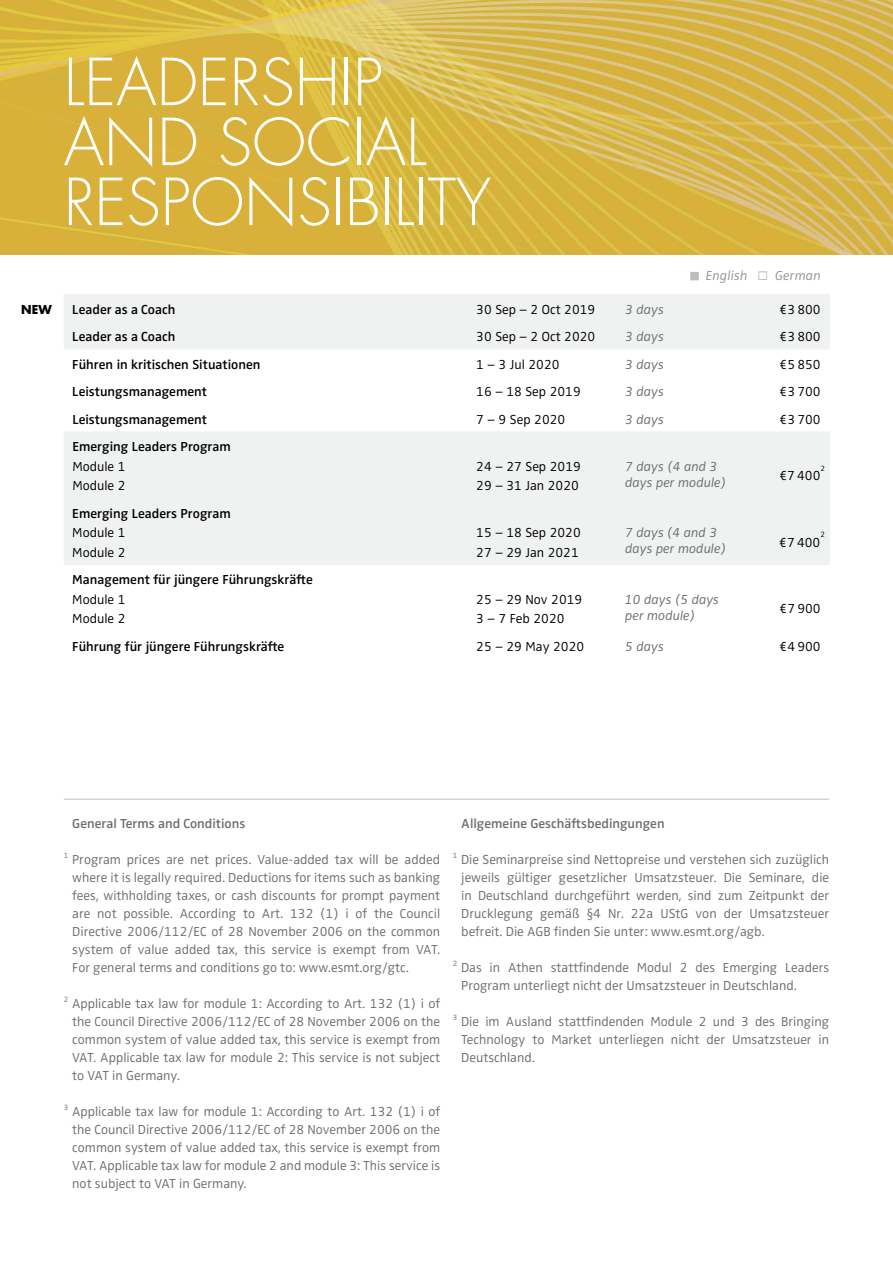
<style>
.page{position:relative;width:893px;height:1263px;background:#fff}
.page>*{position:absolute;margin:0;border:0;box-sizing:border-box;transform-origin:0 0}
.t1{font:300 63px/60px "Futura Std";color:#fff}
.t2{font:300 13.5px/18px "Zwo OT";color:#6d6d71;text-align:justify}
.t3{font:300 13.5px/19.5px "Zwo OT";color:#000}
.t4{font:600 13.5px "Zwo OT";color:#000}
.t5{font:italic 300 13.5px/16.2px "Zwo OT";color:#6d6d71}
.t6{font:600 13.5px "Zwo OT";color:#6d6d71}
.t7{font:italic 300 13.5px "Zwo OT";letter-spacing:.01em;color:#939498}
.t8{font:700 12px "Futura Std";color:#000}
.t9{font:300 7.8px "Zwo OT";color:#000}
.s1{color:#bbbdc0}
</style>
<div class="page">
<img style="left:0;top:0;width:893px;height:255px">
<svg style="left:64px;top:295px;width:764px;height:270px;fill:#f0f1f1"></svg>
<hr style="left:467px;top:433px;width:1px;height:65px;background:#f0f1f1">
<hr style="left:467px;top:499px;width:1px;height:66px;background:#f0f1f1">
<hr style="left:616px;top:433px;width:1px;height:65px;background:#f0f1f1">
<hr style="left:616px;top:499px;width:1px;height:66px;background:#f0f1f1">
<hr style="left:743px;top:433px;width:2px;height:65px;background:#f0f1f1">
<hr style="left:743px;top:499px;width:2px;height:66px;background:#f0f1f1">
<hr style="left:743px;top:295px;width:2px;height:26px;background:#f0f1f1">
<hr style="left:743px;top:323px;width:2px;height:27px;background:#f0f1f1">
<svg style="left:467px;top:295px;width:1px;height:136px"></svg>
<svg style="left:616px;top:295px;width:1px;height:136px"></svg>
<hr style="left:743px;top:350px;width:2px;height:26px;background:#fff">
<hr style="left:743px;top:378px;width:2px;height:26px;background:#fff">
<hr style="left:743px;top:405px;width:2px;height:26px;background:#fff">
<hr style="left:64px;top:376px;width:404px;height:2px;background:#fff">
<hr style="left:468px;top:376px;width:149px;height:2px;background:#fff">
<hr style="left:617px;top:376px;width:127px;height:2px;background:#fff">
<hr style="left:744px;top:376px;width:86px;height:2px;background:#fff">
<hr style="left:64px;top:404px;width:404px;height:1px;background:#fff">
<hr style="left:468px;top:404px;width:149px;height:1px;background:#fff">
<hr style="left:617px;top:404px;width:127px;height:1px;background:#fff">
<hr style="left:744px;top:404px;width:86px;height:1px;background:#fff">
<hr style="left:64px;top:431px;width:404px;height:2px;background:#f0f1f1">
<hr style="left:468px;top:431px;width:149px;height:2px;background:#f0f1f1">
<hr style="left:617px;top:431px;width:127px;height:2px;background:#f0f1f1">
<hr style="left:744px;top:431px;width:86px;height:2px;background:#f0f1f1">
<hr style="left:64px;top:498px;width:404px;height:1px;background:#f0f1f1">
<hr style="left:468px;top:498px;width:149px;height:1px;background:#f0f1f1">
<hr style="left:617px;top:498px;width:127px;height:1px;background:#f0f1f1">
<hr style="left:744px;top:498px;width:86px;height:1px;background:#f0f1f1">
<hr style="left:64px;top:294px;width:404px;height:1px;background:#f0f1f1">
<hr style="left:468px;top:294px;width:149px;height:1px;background:#f0f1f1">
<hr style="left:617px;top:294px;width:127px;height:1px;background:#f0f1f1">
<hr style="left:744px;top:294px;width:86px;height:1px;background:#f0f1f1">
<hr style="left:64px;top:321px;width:404px;height:2px;background:#f0f1f1">
<hr style="left:468px;top:321px;width:149px;height:2px;background:#f0f1f1">
<hr style="left:617px;top:321px;width:127px;height:2px;background:#f0f1f1">
<hr style="left:744px;top:321px;width:86px;height:2px;background:#f0f1f1">
<hr style="left:828px;top:433px;width:2px;height:65px;background:#f0f1f1">
<hr style="left:828px;top:499px;width:2px;height:66px;background:#f0f1f1">
<hr style="left:828px;top:295px;width:2px;height:26px;background:#f0f1f1">
<hr style="left:828px;top:323px;width:2px;height:27px;background:#f0f1f1">
<div style="left:690px;top:272px;width:9px;height:8px;border:2px solid #bbbdc0"></div>
<hr style="left:64px;top:799px;width:765px;height:1px;background:#bbbdc0">
<h1 class="t1" style="left:64px;top:54px;width:429px">LEADERSHIP<br>AND SOCIAL<br>RESPONSIBILITY</h1>
<p class="t7" style="left:690px;top:268px;width:132px"><span class="s1">■</span> English <span class="s1">◻</span> German</p>
<p class="t8" style="left:21px;top:301px;width:32px">NEW</p>
<p class="t4" style="left:72px;top:301px;width:105px">Leader as a Coach</p>
<p class="t3" style="left:476px;top:300px;width:121px">30 Sep – 2 Oct 2019</p>
<p class="t5" style="left:625px;top:301px;width:40px">3 days</p>
<p class="t3" style="left:780px;top:300px;width:43px">€3 800</p>
<p class="t4" style="left:72px;top:329px;width:105px">Leader as a Coach</p>
<p class="t3" style="left:476px;top:327px;width:121px">30 Sep – 2 Oct 2020</p>
<p class="t5" style="left:625px;top:329px;width:40px">3 days</p>
<p class="t3" style="left:780px;top:327px;width:43px">€3 800</p>
<p class="t4" style="left:72px;top:356px;width:190px">Führen in kritischen Situationen</p>
<p class="t3" style="left:476px;top:355px;width:85px">1 – 3 Jul 2020</p>
<p class="t5" style="left:625px;top:356px;width:40px">3 days</p>
<p class="t3" style="left:780px;top:355px;width:43px">€5 850</p>
<p class="t4" style="left:72px;top:384px;width:136px">Leistungsmanagement</p>
<p class="t3" style="left:476px;top:382px;width:106px">16 – 18 Sep 2019</p>
<p class="t5" style="left:625px;top:384px;width:40px">3 days</p>
<p class="t3" style="left:780px;top:382px;width:43px">€3 700</p>
<p class="t4" style="left:72px;top:411px;width:136px">Leistungsmanagement</p>
<p class="t3" style="left:476px;top:410px;width:91px">7 – 9 Sep 2020</p>
<p class="t5" style="left:625px;top:411px;width:40px">3 days</p>
<p class="t3" style="left:780px;top:410px;width:43px">€3 700</p>
<p class="t4" style="left:72px;top:439px;width:160px">Emerging Leaders Program</p>
<p class="t3" style="left:72px;top:457px;width:55px">Module 1<br>Module 2</p>
<p class="t3" style="left:476px;top:457px;width:106px">24 – 27 Sep 2019<br>29 – 31 Jan 2020</p>
<p class="t5" style="left:625px;top:458px;width:102px">7 days (4 and 3 days per module)</p>
<p class="t3" style="left:779px;top:466px;width:43px">€7 400</p>
<p class="t9" style="left:820px;top:464px;width:6px">2</p>
<p class="t4" style="left:72px;top:505px;width:160px">Emerging Leaders Program</p>
<p class="t3" style="left:72px;top:523px;width:55px">Module 1<br>Module 2</p>
<p class="t3" style="left:476px;top:523px;width:106px">15 – 18 Sep 2020<br>27 – 29 Jan 2021</p>
<p class="t5" style="left:625px;top:525px;width:102px">7 days (4 and 3 days per module)</p>
<p class="t3" style="left:779px;top:533px;width:43px">€7 400</p>
<p class="t9" style="left:820px;top:530px;width:6px">2</p>
<p class="t4" style="left:72px;top:572px;width:242px">Management für jüngere Führungskräfte</p>
<p class="t3" style="left:72px;top:590px;width:55px">Module 1<br>Module 2</p>
<p class="t3" style="left:476px;top:590px;width:108px">25 – 29 Nov 2019<br>3 – 7 Feb 2020</p>
<p class="t5" style="left:625px;top:591px;width:96px">10 days (5 days per module)</p>
<p class="t3" style="left:780px;top:599px;width:43px">€7 900</p>
<p class="t4" style="left:72px;top:638px;width:214px">Führung für jüngere Führungskräfte</p>
<p class="t3" style="left:476px;top:637px;width:109px">25 – 29 May 2020</p>
<p class="t5" style="left:625px;top:638px;width:40px">5 days</p>
<p class="t3" style="left:780px;top:637px;width:43px">€4 900</p>
<p class="t6" style="left:72px;top:816px;width:175px">General Terms and Conditions</p>
<p class="t2" style="left:72px;top:851px;width:369px;text-indent:-9px"><sup>1</sup> Program prices are net prices. Value-added tax will be added where it is legally required. Deductions for items such as banking fees, withholding taxes, or cash discounts for prompt payment are not possible. According to Art. 132 (1) i of the Council Directive 2006/112/EC of 28 November 2006 on the common system of value added tax, this service is exempt from VAT.<br>For general terms and conditions go to: www.esmt.org/gtc.</p>
<p class="t2" style="left:72px;top:995px;width:369px;text-indent:-9px"><sup>2</sup> Applicable tax law for module 1: According to Art. 132 (1) i of the Council Directive 2006/112/EC of 28 November 2006 on the common system of value added tax, this service is exempt from VAT. Applicable tax law for module 2: This service is not subject to VAT in Germany.</p>
<p class="t2" style="left:72px;top:1103px;width:369px;text-indent:-9px"><sup>3</sup> Applicable tax law for module 1: According to Art. 132 (1) i of the Council Directive 2006/112/EC of 28 November 2006 on the common system of value added tax, this service is exempt from VAT. Applicable tax law for module 2 and module 3: This service is not subject to VAT in Germany.</p>
<p class="t6" style="left:461px;top:816px;width:205px">Allgemeine Geschäftsbedingungen</p>
<p class="t2" style="left:461px;top:851px;width:369px;text-indent:-9px"><sup>1</sup> Die Seminarpreise sind Nettopreise und verstehen sich zuzüglich jeweils gültiger gesetzlicher Umsatzsteuer. Die Seminare, die in Deutschland durchgeführt werden, sind zum Zeitpunkt der Drucklegung gemäß §4 Nr. 22a UStG von der Umsatzsteuer befreit. Die AGB finden Sie unter: www.esmt.org/agb.</p>
<p class="t2" style="left:461px;top:959px;width:369px;text-indent:-9px"><sup>2</sup> Das in Athen stattfindende Modul 2 des Emerging Leaders<br>Program unterliegt nicht der Umsatzsteuer in Deutschland.</p>
<p class="t2" style="left:461px;top:1013px;width:369px;text-indent:-9px"><sup>3</sup> Die im Ausland stattfindenden Module 2 und 3 des Bringing Technology to Market unterliegen nicht der Umsatzsteuer in Deutschland.</p>
</div>
